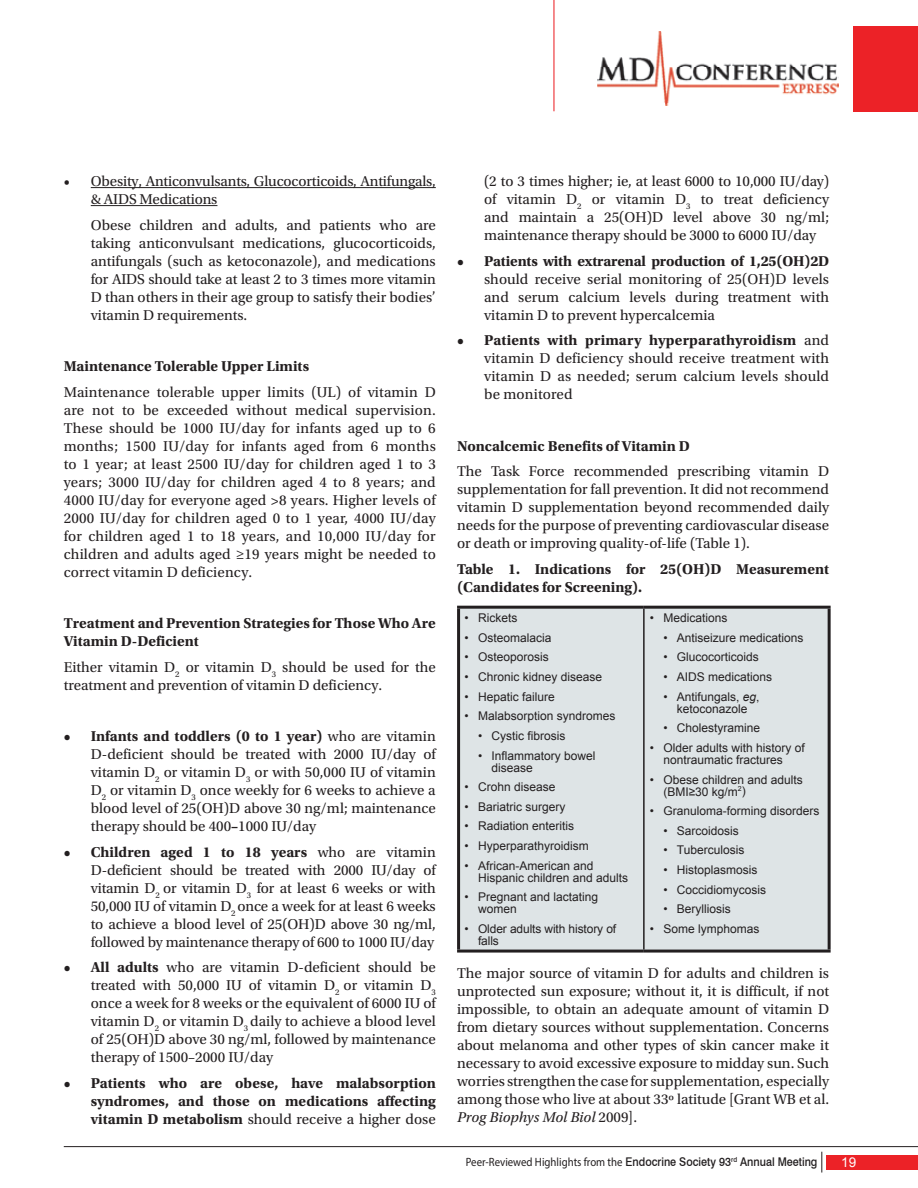
<style>
.page{position:relative;width:918px;height:1188px;background:#fff}
.page>*{position:absolute;margin:0;border:0;box-sizing:border-box;transform-origin:0 0}
.t1{font:15px/18px "Utopia Std";color:#231f20;text-align:justify}
.t2{font:700 15px/18px "Utopia Std";color:#231f20}
.t3{font:13.5px "Arial";color:#fff}
.t4{font:12px/12px "Arial";color:#231f20}
.t5{font:500 12px "Swiss 721 BT";color:#231f20;scale:.9 1}
.s1{font-weight:700}
.s2{font-weight:400}
.s3{font-style:italic}
.s4{font-family:"Myriad Pro";font-weight:400}
</style>
<div class="page">
<hr style="left:64px;top:1146px;width:854px;height:1px;background:#231f20">
<div style="left:827px;top:1155px;width:91px;height:14px;background:#ec2227"></div>
<svg style="left:821px;top:1152px;width:1px;height:21px"></svg>
<div style="left:853px;top:26px;width:65px;height:85px;background:#ec2227"></div>
<hr style="left:553px;top:0;width:1px;height:111px;background:#ec2227">
<img style="left:597px;top:32px;width:241px;height:73px">
<hr style="left:91px;top:187px;width:345px;height:1px;background:#231f20">
<hr style="left:91px;top:205px;width:126px;height:1px;background:#231f20">
<div style="left:460px;top:609px;width:368px;height:341px;background:#dee4e6"></div>
<hr style="left:643px;top:609px;width:2px;height:341px;background:#231f20">
<hr style="left:457px;top:606px;width:187px;height:3px;background:#231f20">
<hr style="left:457px;top:609px;width:3px;height:341px;background:#231f20">
<hr style="left:644px;top:606px;width:187px;height:3px;background:#231f20">
<hr style="left:828px;top:609px;width:3px;height:341px;background:#231f20">
<hr style="left:457px;top:950px;width:187px;height:3px;background:#231f20">
<hr style="left:644px;top:950px;width:187px;height:3px;background:#231f20">
<p class="t1" style="left:91px;top:173px;width:347px;text-indent:-27px">• Obesity, Anticonvulsants, Glucocorticoids, Antifungals, &amp; AIDS Medications</p>
<p class="t1" style="left:91px;top:216px;width:347px">Obese children and adults, and patients who are taking anticonvulsant medications, glucocorticoids, antifungals (such as ketoconazole), and medications for AIDS should take at least 2 to 3 times more vitamin D than others in their age group to satisfy their bodies’ vitamin D requirements.</p>
<p class="t2" style="left:64px;top:357px;width:247px">Maintenance Tolerable Upper Limits</p>
<p class="t1" style="left:64px;top:383px;width:374px">Maintenance tolerable upper limits (UL) of vitamin D are not to be exceeded without medical supervision.<br>These should be 1000 IU/day for infants aged up to 6 months; 1500 IU/day for infants aged from 6 months to 1 year; at least 2500 IU/day for children aged 1 to 3 years; 3000 IU/day for children aged 4 to 8 years; and 4000 IU/day for everyone aged &gt;8 years. Higher levels of 2000 IU/day for children aged 0 to 1 year, 4000 IU/day for children aged 1 to 18 years, and 10,000 IU/day for children and adults aged ≥19 years might be needed to correct vitamin D deficiency.</p>
<p class="t2" style="left:64px;top:614px;width:374px">Treatment and Prevention Strategies for Those Who Are<br>Vitamin D-Deficient</p>
<p class="t1" style="left:64px;top:658px;width:374px">Either vitamin D<sub>2</sub> or vitamin D<sub>3</sub> should be used for the treatment and prevention of vitamin D deficiency.</p>
<p class="t1" style="left:91px;top:727px;width:347px;text-indent:-27px"><span class="s1">• Infants and toddlers (0 to 1 year)</span> who are vitamin D-deficient should be treated with 2000 IU/day of vitamin D<sub>2</sub> or vitamin D<sub>3</sub> or with 50,000 IU of vitamin D<sub>2</sub> or vitamin D<sub>3</sub> once weekly for 6 weeks to achieve a blood level of 25(OH)D above 30 ng/ml; maintenance therapy should be 400<span class="s1">–</span>1000 IU/day</p>
<p class="t1" style="left:91px;top:843px;width:347px;text-indent:-27px"><span class="s1">• Children aged 1 to 18 years</span> who are vitamin D-deficient should be treated with 2000 IU/day of vitamin D<sub>2</sub> or vitamin D<sub>3</sub> for at least 6 weeks or with 50,000 IU of vitamin D<sub>2</sub> once a week for at least 6 weeks to achieve a blood level of 25(OH)D above 30 ng/ml, followed by maintenance therapy of 600 to 1000 IU/day</p>
<p class="t1" style="left:91px;top:959px;width:347px;text-indent:-27px"><span class="s1">• All adults</span> who are vitamin D-deficient should be treated with 50,000 IU of vitamin D<sub>2</sub> or vitamin D<sub>3 </sub>once a week for 8 weeks or the equivalent of 6000 IU of vitamin D<sub>2</sub> or vitamin D<sub>3</sub> daily to achieve a blood level of 25(OH)D above 30 ng/ml, followed by maintenance therapy of 1500–2000 IU/day</p>
<p class="t2" style="left:91px;top:1074px;width:347px;text-align:justify;text-indent:-27px">• Patients who are obese, have malabsorption syndromes, and those on medications affecting vitamin D metabolism <span class="s2">should receive a higher dose</span></p>
<p class="t1" style="left:484px;top:173px;width:347px">(2 to 3 times higher; ie, at least 6000 to 10,000 IU/day) of vitamin D<sub>2</sub> or vitamin D<sub>3</sub> to treat deficiency and maintain a 25(OH)D level above 30 ng/ml; maintenance therapy should be 3000 to 6000 IU/day</p>
<p class="t2" style="left:457px;top:252px;width:374px">• Patients with extrarenal production of 1,25(OH)2D</p>
<p class="t1" style="left:484px;top:270px;width:347px">should receive serial monitoring of 25(OH)D levels and serum calcium levels during treatment with vitamin D to prevent hypercalcemia</p>
<p class="t1" style="left:484px;top:332px;width:347px;text-indent:-27px"><span class="s1">• Patients with primary hyperparathyroidism</span> and vitamin D deficiency should receive treatment with vitamin D as needed; serum calcium levels should be monitored</p>
<p class="t2" style="left:457px;top:437px;width:234px">Noncalcemic Benefits of Vitamin D</p>
<p class="t1" style="left:457px;top:463px;width:374px">The Task Force recommended prescribing vitamin D supplementation for fall prevention. It did not recommend vitamin D supplementation beyond recommended daily needs for the purpose of preventing cardiovascular disease or death or improving quality-of-life (Table 1).</p>
<p class="t2" style="left:457px;top:560px;width:374px">Table 1. Indications for 25(OH)D Measurement (Candidates for Screening).</p>
<p class="t4" style="left:465px;top:612px;width:54px">• Rickets</p>
<p class="t4" style="left:465px;top:631px;width:88px">• Osteomalacia</p>
<p class="t4" style="left:465px;top:651px;width:86px">• Osteoporosis</p>
<p class="t4" style="left:465px;top:671px;width:139px">• Chronic kidney disease</p>
<p class="t4" style="left:465px;top:690px;width:92px">• Hepatic failure</p>
<p class="t4" style="left:465px;top:710px;width:152px">• Malabsorption syndromes</p>
<p class="t4" style="left:478px;top:730px;width:89px">• Cystic fibrosis</p>
<p class="t4" style="left:492px;top:749px;width:106px;text-indent:-14px">• Inflammatory bowel disease</p>
<p class="t4" style="left:465px;top:781px;width:92px">• Crohn disease</p>
<p class="t4" style="left:465px;top:801px;width:102px">• Bariatric surgery</p>
<p class="t4" style="left:465px;top:820px;width:111px">• Radiation enteritis</p>
<p class="t4" style="left:465px;top:840px;width:126px">• Hyperparathyroidism</p>
<p class="t4" style="left:478px;top:860px;width:152px;text-indent:-14px">• African-American and<br>Hispanic children and adults</p>
<p class="t4" style="left:478px;top:891px;width:122px;text-indent:-14px">• Pregnant and lactating women</p>
<p class="t4" style="left:478px;top:923px;width:140px;text-indent:-14px">• Older adults with history of falls</p>
<p class="t4" style="left:650px;top:612px;width:79px">• Medications</p>
<p class="t4" style="left:663px;top:632px;width:142px">• Antiseizure medications</p>
<p class="t4" style="left:663px;top:651px;width:97px">• Glucocorticoids</p>
<p class="t4" style="left:663px;top:671px;width:110px">• AIDS medications</p>
<p class="t4" style="left:663px;top:690px;width:98px;text-align:center">• Antifungals, <span class="s3">eg</span>, ketoconazole</p>
<p class="t4" style="left:663px;top:722px;width:98px">• Cholestyramine</p>
<p class="t4" style="left:663px;top:742px;width:143px;text-indent:-14px">• Older adults with history of nontraumatic fractures</p>
<p class="t4" style="left:663px;top:773px;width:141px;text-indent:-14px">• Obese children and adults (BMI≥30 kg/m<sup>2</sup>)</p>
<p class="t4" style="left:650px;top:805px;width:171px">• Granuloma-forming disorders</p>
<p class="t4" style="left:663px;top:825px;width:77px">• Sarcoidosis</p>
<p class="t4" style="left:663px;top:844px;width:83px">• Tuberculosis</p>
<p class="t4" style="left:663px;top:864px;width:96px">• Histoplasmosis</p>
<p class="t4" style="left:663px;top:884px;width:104px">• Coccidiomycosis</p>
<p class="t4" style="left:663px;top:903px;width:69px">• Berylliosis</p>
<p class="t4" style="left:650px;top:923px;width:111px">• Some lymphomas</p>
<p class="t1" style="left:457px;top:965px;width:374px">The major source of vitamin D for adults and children is unprotected sun exposure; without it, it is difficult, if not impossible, to obtain an adequate amount of vitamin D from dietary sources without supplementation. Concerns about melanoma and other types of skin cancer make it necessary to avoid excessive exposure to midday sun. Such worries strengthen the case for supplementation, especially among those who live at about 33º latitude [Grant WB et al.<br><span class="s3">Prog Biophys Mol Biol</span> 2009].</p>
<p class="t5" style="left:466px;top:1155px;width:392px"><span class="s4">Peer-Reviewed Highlights from the</span> Endocrine Society 93<sup>rd</sup> Annual Meeting</p>
<p class="t3" style="left:841px;top:1153px;width:17px">19</p>
</div>
